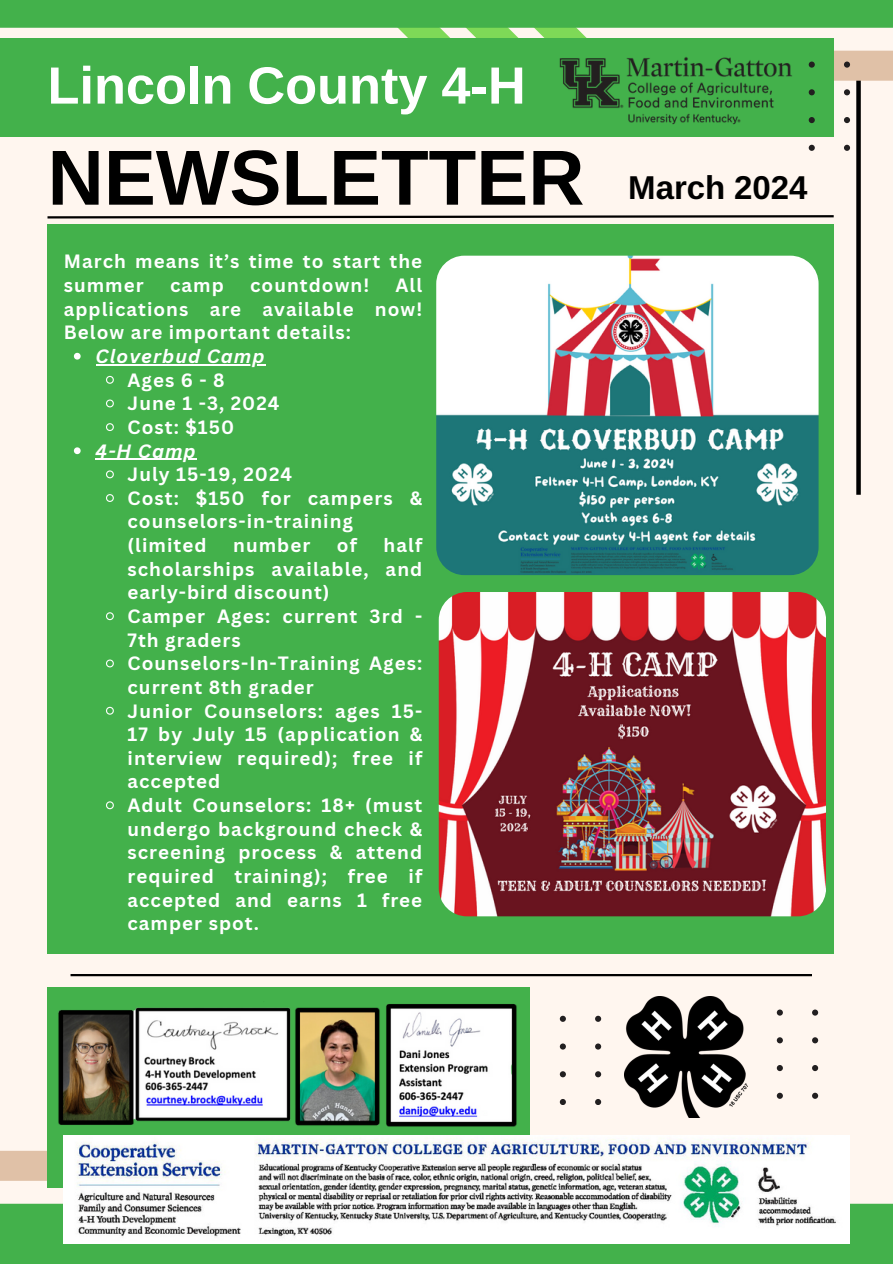
<style>
.page{position:relative;width:893px;height:1264px;background:#fff}
.page>*{position:absolute;margin:0;border:0;box-sizing:border-box;transform-origin:0 0}
.t1{font:78px "Ramabhadra";color:#000}
.t2{font:52.35px "Ramabhadra";color:#fff}
.t3{font:33px "Ramabhadra";color:#000}
.t4{font:700 18.75px/23.7px "Canva Sans";letter-spacing:.055em;color:#fff}
.t5{font:italic 700 18.75px "Canva Sans";letter-spacing:.055em;color:#fff}
</style>
<div class="page">
<div style="left:0;top:0;width:892px;height:1263px;background:#fff6ef"></div>
<svg style="left:0;top:1150px;width:64px;height:53px"></svg>
<div style="left:0;top:1203px;width:892px;height:60px;background:#43b14b"></div>
<div style="left:47px;top:225px;width:786px;height:728px;background:#43b14b"></div>
<svg style="left:856px;top:151px;width:4px;height:344px"></svg>
<svg style="left:47px;top:215px;width:787px;height:4px"></svg>
<svg style="left:0;top:0;width:892px;height:151px"></svg>
<div style="left:47px;top:987px;width:483px;height:201px;background:#43b14b"></div>
<svg style="left:776px;top:1009px;width:42px;height:89px"></svg>
<hr style="left:70px;top:974px;width:741px;height:2px;background:#000">
<img style="left:554px;top:48px;width:245px;height:80px">
<img style="left:624px;top:996px;width:123px;height:121px">
<img style="left:58px;top:1004px;width:459px;height:123px">
<img style="left:64px;top:1135px;width:785px;height:108px">
<svg style="left:559px;top:1015px;width:42px;height:89px"></svg>
<img style="left:438px;top:592px;width:387px;height:324px;border-radius:28px">
<img style="left:436px;top:256px;width:382px;height:319px">
<svg style="left:74px;top:353px;width:7px;height:6px"></svg>
<hr style="left:96px;top:364px;width:169px;height:1px;background:#fff">
<svg style="left:106px;top:375px;width:8px;height:9px"></svg>
<svg style="left:106px;top:399px;width:8px;height:9px"></svg>
<svg style="left:106px;top:423px;width:8px;height:8px"></svg>
<svg style="left:74px;top:447px;width:7px;height:7px"></svg>
<hr style="left:96px;top:458px;width:101px;height:2px;background:#fff">
<svg style="left:106px;top:470px;width:8px;height:9px"></svg>
<svg style="left:106px;top:494px;width:8px;height:8px"></svg>
<svg style="left:106px;top:612px;width:8px;height:9px"></svg>
<svg style="left:106px;top:659px;width:8px;height:9px"></svg>
<svg style="left:106px;top:706px;width:8px;height:9px"></svg>
<svg style="left:106px;top:801px;width:8px;height:9px"></svg>
<p class="t2" style="left:47px;top:55px;width:479px">Lincoln County 4-H</p>
<p class="t1" style="left:47px;top:132px;width:538px">NEWSLETTER</p>
<p class="t4" style="left:64px;top:249px;width:360px">March means it’s time to start the summer</p>
<p class="t4" style="left:64px;top:273px;width:360px;text-align:justify;text-indent:332px">All applications are available now!<br>Below are important details:</p>
<p class="t5" style="left:96px;top:343px;width:170px">Cloverbud Camp</p>
<p class="t4" style="left:127px;top:367px;width:99px">Ages 6 - 8</p>
<p class="t4" style="left:127px;top:391px;width:153px">June 1 -3, 2024</p>
<p class="t4" style="left:127px;top:415px;width:108px">Cost: $150</p>
<p class="t5" style="left:96px;top:437px;width:102px">4-H Camp</p>
<p class="t4" style="left:127px;top:462px;width:166px">July 15-19, 2024</p>
<p class="t4" style="left:127px;top:485px;width:296px">Cost: $150 for campers &amp; counselors-in-training (limited</p>
<p class="t4" style="left:170px;top:273px;width:55px">camp</p>
<p class="t4" style="left:250px;top:273px;width:121px">countdown!</p>
<p class="t4" style="left:127px;top:533px;width:296px;text-align:justify;text-indent:256px">half scholarships available, and early-bird discount)</p>
<p class="t4" style="left:127px;top:604px;width:296px">Camper Ages: current 3rd -<br>7th graders</p>
<p class="t4" style="left:127px;top:651px;width:296px">Counselors-In-Training Ages: current 8th grader</p>
<p class="t4" style="left:127px;top:698px;width:296px;text-align:justify">Junior Counselors: ages 15- 17 by July 15 (application &amp; interview required); free if accepted</p>
<p class="t4" style="left:127px;top:793px;width:296px;text-align:justify">Adult Counselors: 18+ (must undergo background check &amp; screening process &amp; attend required training); free if accepted and earns 1 free camper spot.</p>
<p class="t4" style="left:233px;top:533px;width:79px">number</p>
<p class="t4" style="left:337px;top:533px;width:22px">of</p>
<p class="t3" style="left:628px;top:168px;width:181px">March 2024</p>
</div>
